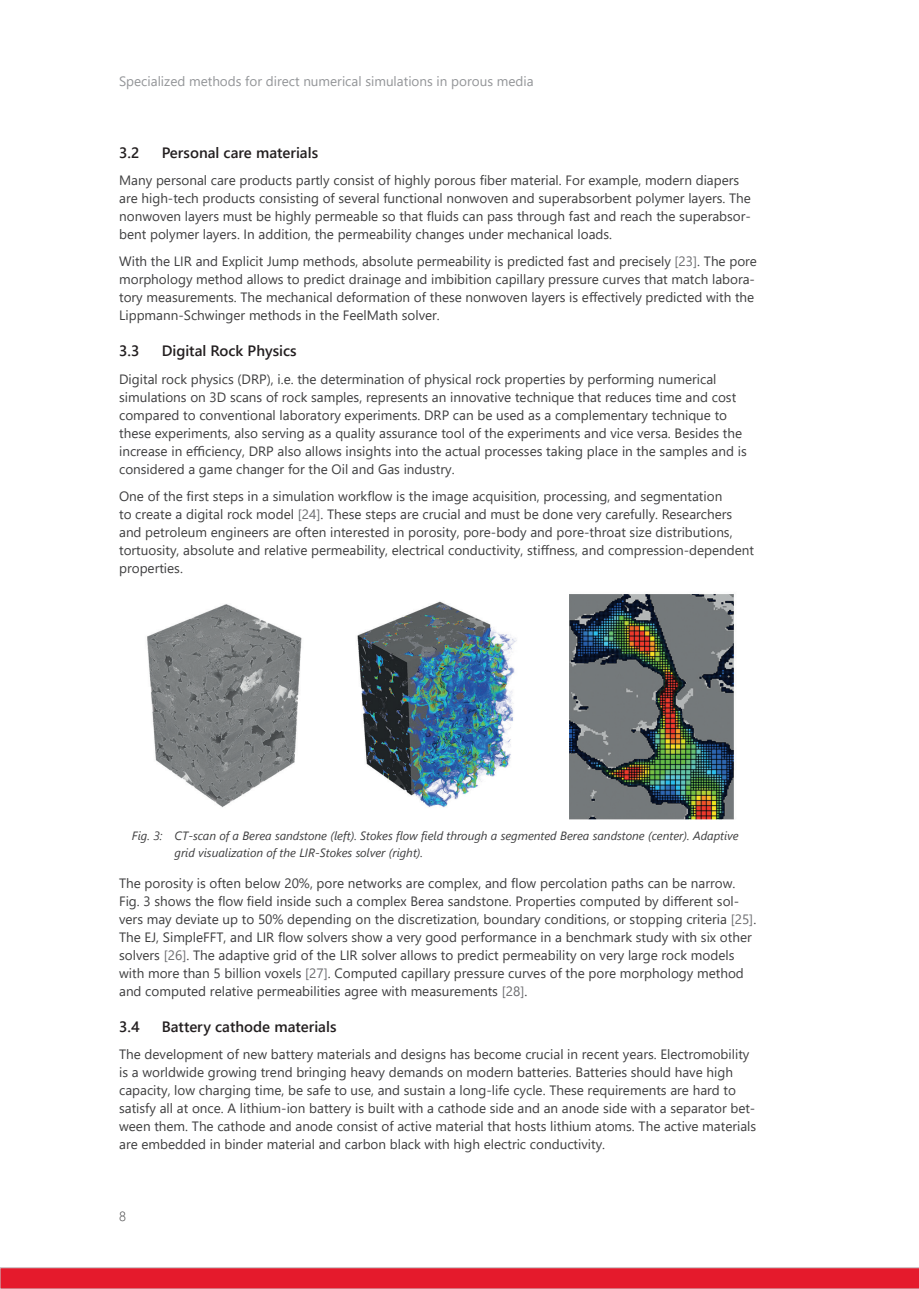
<style>
.page{position:relative;width:919px;height:1289px;background:#fff}
.page>*{position:absolute;margin:0;border:0;box-sizing:border-box;transform-origin:0 0}
.t1{font:600 15px "Segoe UI";color:#231f20}
.t2{font:13.5px/18px "Segoe UI";color:#3e3e3f}
.t3{font:13.5px "Segoe UI";color:#939598}
.t4{font:300 13.5px "Segoe UI";color:#3e3e3f}
.t5{font:italic 12px/16.5px "Segoe UI";color:#3e3e3f}
.s1{color:#6c6d70}
</style>
<div class="page">
<svg style="left:0;top:1267px;width:918px;height:21px"></svg>
<img style="left:147px;top:594px;width:587px;height:226px">
<p class="t3" style="left:119px;top:69px;width:416px">Specialized methods for direct numerical simulations in porous media</p>
<p class="t1" style="left:119px;top:139px;width:22px">3.2</p>
<p class="t1" style="left:162px;top:139px;width:158px">Personal care materials</p>
<p class="t2" style="left:119px;top:170px;width:633px">Many personal care products partly consist of highly porous fiber material. For example, modern diapers are high-tech products consisting of several functional nonwoven and superabsorbent polymer layers. The nonwoven layers must be highly permeable so that fluids can pass through fast and reach the superabsor&shy;bent polymer layers. In addition, the permeability changes under mechanical loads.</p>
<p class="t2" style="left:119px;top:251px;width:639px">With the LIR and Explicit Jump methods, absolute permeability is predicted fast and precisely <span class="s1">[23]</span>. The pore morphology method allows to predict drainage and imbibition capillary pressure curves that match labora&shy;tory measurements. The mechanical deformation of these nonwoven layers is effectively predicted with the Lippmann-Schwinger methods in the FeelMath solver.</p>
<p class="t1" style="left:119px;top:337px;width:22px">3.3</p>
<p class="t1" style="left:162px;top:337px;width:136px">Digital Rock Physics</p>
<p class="t2" style="left:119px;top:368px;width:629px">Digital rock physics (DRP), i.e. the determination of physical rock properties by performing numerical simulations on 3D scans of rock samples, represents an innovative technique that reduces time and cost compared to conventional laboratory experiments. DRP can be used as a complementary technique to these experiments, also serving as a quality assurance tool of the experiments and vice versa. Besides the increase in efficiency, DRP also allows insights into the actual processes taking place in the samples and is considered a game changer for the Oil and Gas industry.</p>
<p class="t2" style="left:119px;top:485px;width:636px">One of the first steps in a simulation workflow is the image acquisition, processing, and segmentation<br>to create a digital rock model <span class="s1">[24]</span>. These steps are crucial and must be done very carefully. Researchers and petroleum engineers are often interested in porosity, pore-body and pore-throat size distributions, tortuosity, absolute and relative permeability, electrical conductivity, stiffness, and compression-dependent properties.</p>
<p class="t5" style="left:174px;top:825px;width:565px;text-indent:-43px">Fig. 3: CT-scan of a Berea sandstone (left). Stokes flow field through a segmented Berea sandstone (center). Adaptive grid visualization of the LIR-Stokes solver (right).</p>
<p class="t2" style="left:119px;top:872px;width:638px">The porosity is often below 20%, pore networks are complex, and flow percolation paths can be narrow.<br>Fig. 3 shows the flow field inside such a complex Berea sandstone. Properties computed by different sol&shy;vers may deviate up to 50% depending on the discretization, boundary conditions, or stopping criteria <span class="s1">[25]</span>.<br>The EJ, SimpleFFT, and LIR flow solvers show a very good performance in a benchmark study with six other solvers <span class="s1">[26]</span>. The adaptive grid of the LIR solver allows to predict permeability on very large rock models with more than 5 billion voxels <span class="s1">[27]</span>. Computed capillary pressure curves of the pore morphology method and computed relative permeabilities agree with measurements <span class="s1">[28]</span>.</p>
<p class="t1" style="left:119px;top:1012px;width:22px">3.4</p>
<p class="t1" style="left:162px;top:1012px;width:176px">Battery cathode materials</p>
<p class="t2" style="left:119px;top:1043px;width:638px">The development of new battery materials and designs has become crucial in recent years. Electromobility is a worldwide growing trend bringing heavy demands on modern batteries. Batteries should have high capacity, low charging time, be safe to use, and sustain a long-life cycle. These requirements are hard to satisfy all at once. A lithium-ion battery is built with a cathode side and an anode side with a separator bet&shy;ween them. The cathode and anode consist of active material that hosts lithium atoms. The active materials are embedded in binder material and carbon black with high electric conductivity.</p>
<p class="t4" style="left:119px;top:1203px;width:8px">8</p>
</div>
